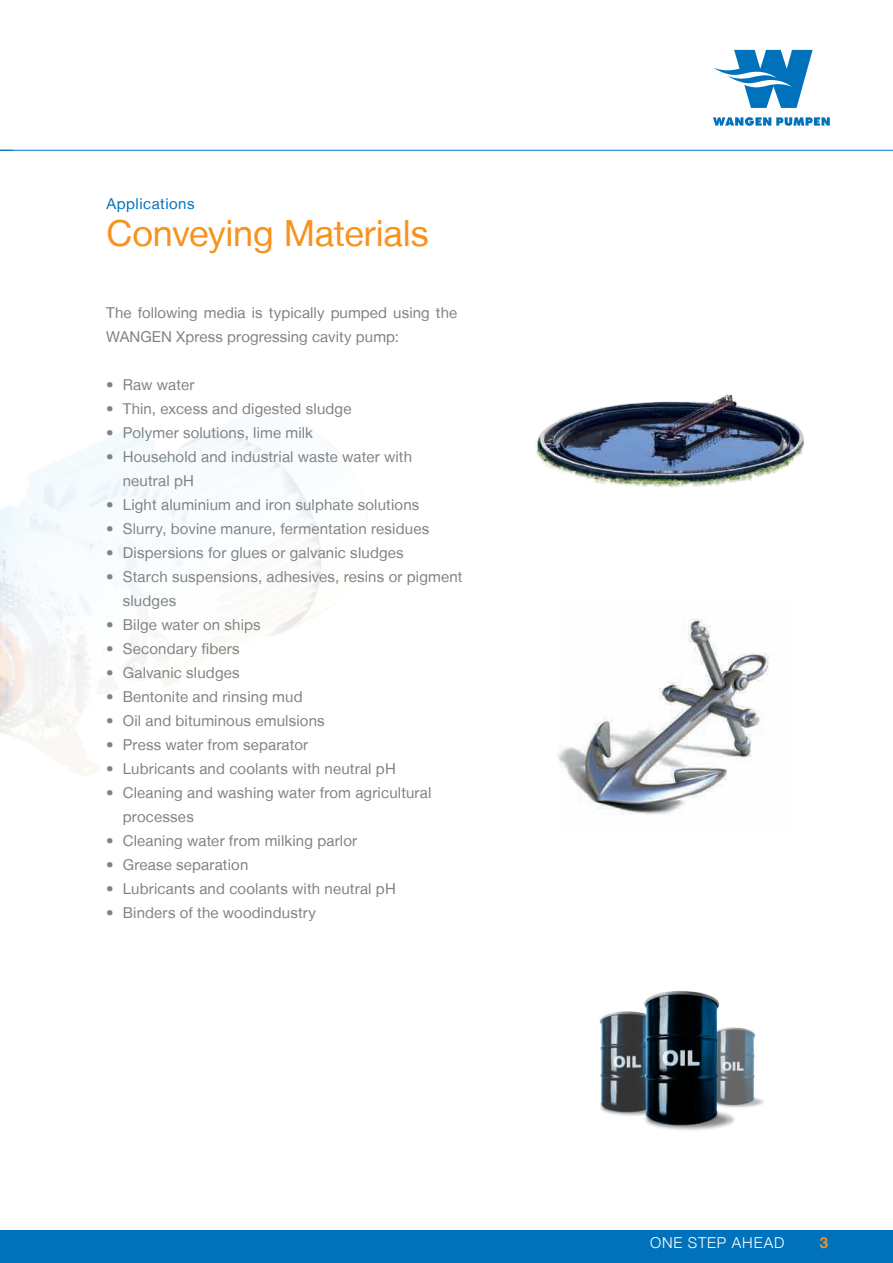
<style>
.page{position:relative;width:893px;height:1263px;background:#fff}
.page>*{position:absolute;margin:0;border:0;box-sizing:border-box;transform-origin:0 0}
.t1{font:36px "Helvetica Neue LT";letter-spacing:-.005em;color:#f7931d}
.t2{font:15px/24px "Helvetica Neue LT";letter-spacing:.01em;color:#808285}
.t3{font:300 15px "Helvetica Neue LT";letter-spacing:.055em;color:#fff}
.t4{font:15px "Helvetica Neue LT";letter-spacing:.03em;color:#0072bc}
.t5{font:700 15px "Helvetica Neue LT";color:#f7931d}
</style>
<div class="page">
<hr style="left:0;top:150px;width:893px;height:1px;background:#0072bc">
<svg style="left:713px;top:117px;width:117px;height:9px"></svg>
<svg style="left:714px;top:50px;width:99px;height:58px"></svg>
<div style="left:0;top:1230px;width:893px;height:33px;background:#0072bc"></div>
<svg style="left:0;top:150px;width:13px;height:1px"></svg>
<img style="left:0;top:414px;width:333px;height:361px">
<img style="left:536px;top:394px;width:269px;height:93px">
<img style="left:599px;top:1011px;width:35px;height:105px">
<img style="left:737px;top:1027px;width:27px;height:81px">
<img style="left:634px;top:990px;width:103px;height:140px">
<img style="left:557px;top:619px;width:212px;height:196px">
<p class="t4" style="left:107px;top:194px;width:90px">Applications</p>
<h1 class="t1" style="left:107px;top:212px;width:324px">Conveying Materials</h1>
<p class="t2" style="left:106px;top:300px;width:352px">The following media is typically pumped using the<br>WANGEN Xpress progressing cavity pump:</p>
<p class="t2" style="left:106px;top:372px;width:90px">• Raw water</p>
<p class="t2" style="left:106px;top:396px;width:247px">• Thin, excess and digested sludge</p>
<p class="t2" style="left:106px;top:420px;width:208px">• Polymer solutions, lime milk</p>
<p class="t2" style="left:123px;top:444px;width:291px;text-indent:-16px">• Household and industrial waste water with neutral pH</p>
<p class="t2" style="left:106px;top:492px;width:315px">• Light aluminium and iron sulphate solutions</p>
<p class="t2" style="left:106px;top:516px;width:324px">• Slurry, bovine manure, fermentation residues</p>
<p class="t2" style="left:106px;top:540px;width:299px">• Dispersions for glues or galvanic sludges</p>
<p class="t2" style="left:123px;top:564px;width:341px;text-indent:-16px">• Starch suspensions, adhesives, resins or pigment sludges</p>
<p class="t2" style="left:106px;top:612px;width:156px">• Bilge water on ships</p>
<p class="t2" style="left:106px;top:636px;width:135px">• Secondary fibers</p>
<p class="t2" style="left:106px;top:660px;width:135px">• Galvanic sludges</p>
<p class="t2" style="left:106px;top:684px;width:198px">• Bentonite and rinsing mud</p>
<p class="t2" style="left:106px;top:708px;width:220px">• Oil and bituminous emulsions</p>
<p class="t2" style="left:106px;top:732px;width:203px">• Press water from separator</p>
<p class="t2" style="left:106px;top:756px;width:291px">• Lubricants and coolants with neutral pH</p>
<p class="t2" style="left:123px;top:780px;width:310px;text-indent:-16px">• Cleaning and washing water from agricultural processes</p>
<p class="t2" style="left:106px;top:828px;width:252px">• Cleaning water from milking parlor</p>
<p class="t2" style="left:106px;top:852px;width:144px">• Grease separation</p>
<p class="t2" style="left:106px;top:876px;width:291px">• Lubricants and coolants with neutral pH</p>
<p class="t2" style="left:106px;top:900px;width:211px">• Binders of the woodindustry</p>
<p class="t3" style="left:650px;top:1233px;width:136px">ONE STEP AHEAD</p>
<p class="t5" style="left:820px;top:1233px;width:10px">3</p>
</div>
